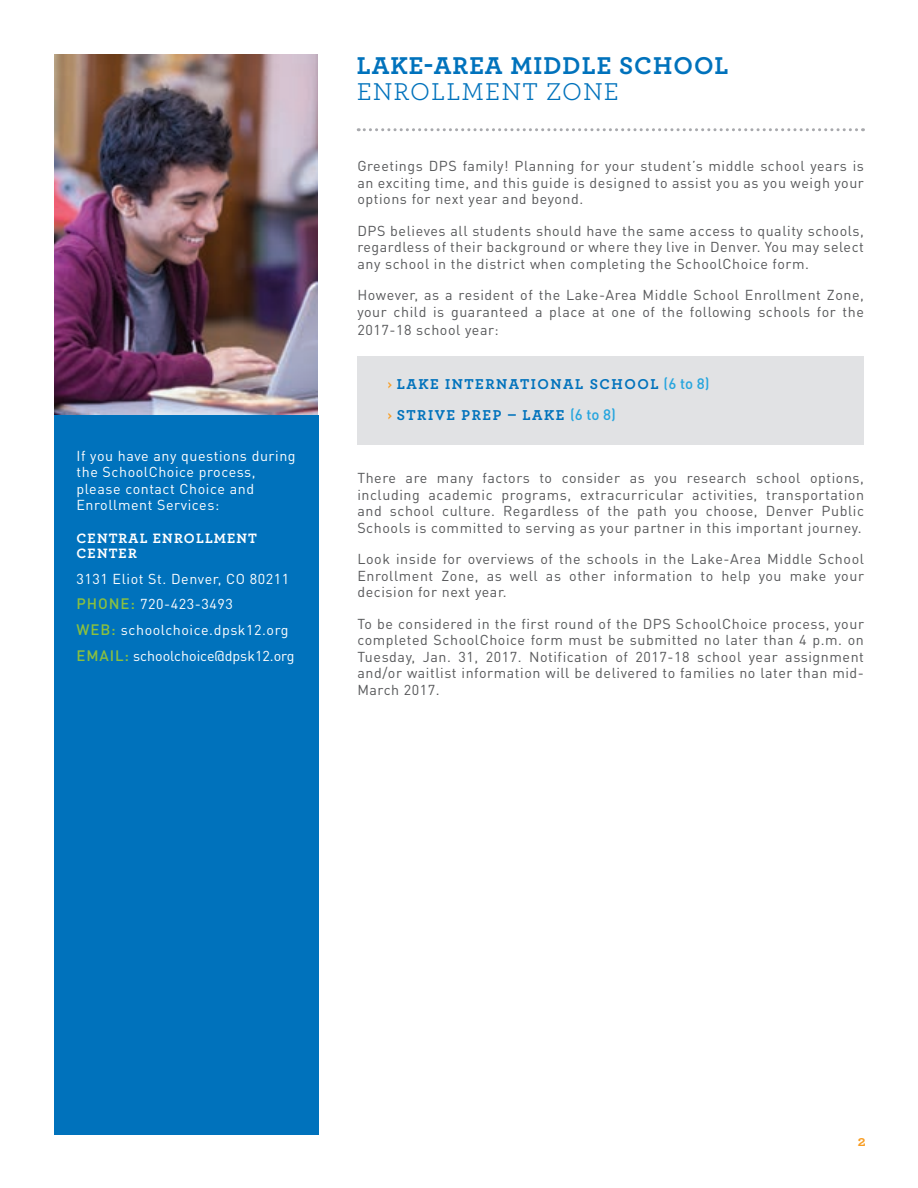
<style>
.page{position:relative;width:918px;height:1188px;background:#fff}
.page>*{position:absolute;margin:0;border:0;box-sizing:border-box;transform-origin:0 0}
.t1{font:700 25.5px "Archer Pro";letter-spacing:.04em;color:#0072bc}
.t2{font:25.5px "Archer Pro";letter-spacing:.04em;color:#0072bc}
.t3{font:700 15px/31.5px "Archer Pro";letter-spacing:.1em;color:#0072bc}
.t4{font:700 15px "Archer Pro";color:#f89d23}
.t5{font:14.25px/16.5px "DIN Pro";letter-spacing:.04em;color:#57585a;text-align:justify}
.t6{font:14.25px/16.5px "DIN Pro";letter-spacing:.04em;color:#fff}
.t7{font:700 14.25px/15px "Archer Pro";letter-spacing:.08em;color:#fff}
.s1{font-weight:500;font-size:15px;color:#8ac03f}
.s2{font-family:"DIN Pro";font-weight:500;font-size:14.25px;color:#f89d23}
.s3{font-family:"DIN Pro";font-weight:500;color:#26a5de}
</style>
<div class="page">
<div style="left:357px;top:356px;width:507px;height:89px;background:#e1e2e4"></div>
<div style="left:54px;top:415px;width:265px;height:719px;background:#0072bc"></div>
<svg style="left:358px;top:128px;width:506px;height:3px"></svg>
<img style="left:54px;top:54px;width:264px;height:361px">
<p class="t6" style="left:76px;top:447px;width:221px">If you have any questions during the SchoolChoice process, please contact Choice and<br>Enrollment Services:</p>
<p class="t7" style="left:76px;top:530px;width:182px">CENTRAL ENROLLMENT<br>CENTER</p>
<p class="t6" style="left:76px;top:565px;width:220px;line-height:25.7px">3131 Eliot St. Denver, CO 80211<br><span class="s1">PHONE:</span> 720-423-3493<br><span class="s1">WEB:</span> schoolchoice.dpsk12.org<br><span class="s1">EMAIL:</span> schoolchoice@dpsk12.org</p>
<h1 class="t1" style="left:357px;top:46px;width:373px">LAKE-AREA MIDDLE SCHOOL</h1>
<h1 class="t2" style="left:357px;top:74px;width:264px">ENROLLMENT ZONE</h1>
<p class="t5" style="left:357px;top:157px;width:508px">Greetings DPS family! Planning for your student’s middle school years is an exciting time, and this guide is designed to assist you as you weigh your options for next year and beyond.</p>
<p class="t5" style="left:357px;top:222px;width:508px">DPS believes all students should have the same access to quality schools, regardless of their background or where they live in Denver. You may select any school in the district when completing the SchoolChoice form.</p>
<p class="t5" style="left:357px;top:286px;width:508px">However, as a resident of the Lake-Area Middle School Enrollment Zone, your child is guaranteed a place at one of the following schools for the</p>
<p class="t5" style="left:357px;top:321px;width:143px">2017-18 school year:</p>
<p class="t3" style="left:387px;top:367px;width:324px"><span class="s2">›</span> LAKE INTERNATIONAL SCHOOL <span class="s3">(6 to 8) </span><span class="s2">›</span> STRIVE PREP – LAKE <span class="s3">(6 to 8)</span></p>
<p class="t5" style="left:357px;top:469px;width:508px">There are many factors to consider as you research school options, including academic programs, extracurricular activities, transportation and school culture. Regardless of the path you choose, Denver Public Schools is committed to serving as your partner in this important journey.</p>
<p class="t5" style="left:357px;top:550px;width:508px">Look inside for overviews of the schools in the Lake-Area Middle School Enrollment Zone, as well as other information to help you make your decision for next year.</p>
<p class="t5" style="left:357px;top:615px;width:508px">To be considered in the first round of the DPS SchoolChoice process, your completed SchoolChoice form must be submitted no later than 4 p.m. on Tuesday, Jan. 31, 2017. Notification of 2017-18 school year assignment and/or waitlist information will be delivered to families no later than mid-March 2017.</p>
<p class="t4" style="left:858px;top:1129px;width:9px">2</p>
</div>
